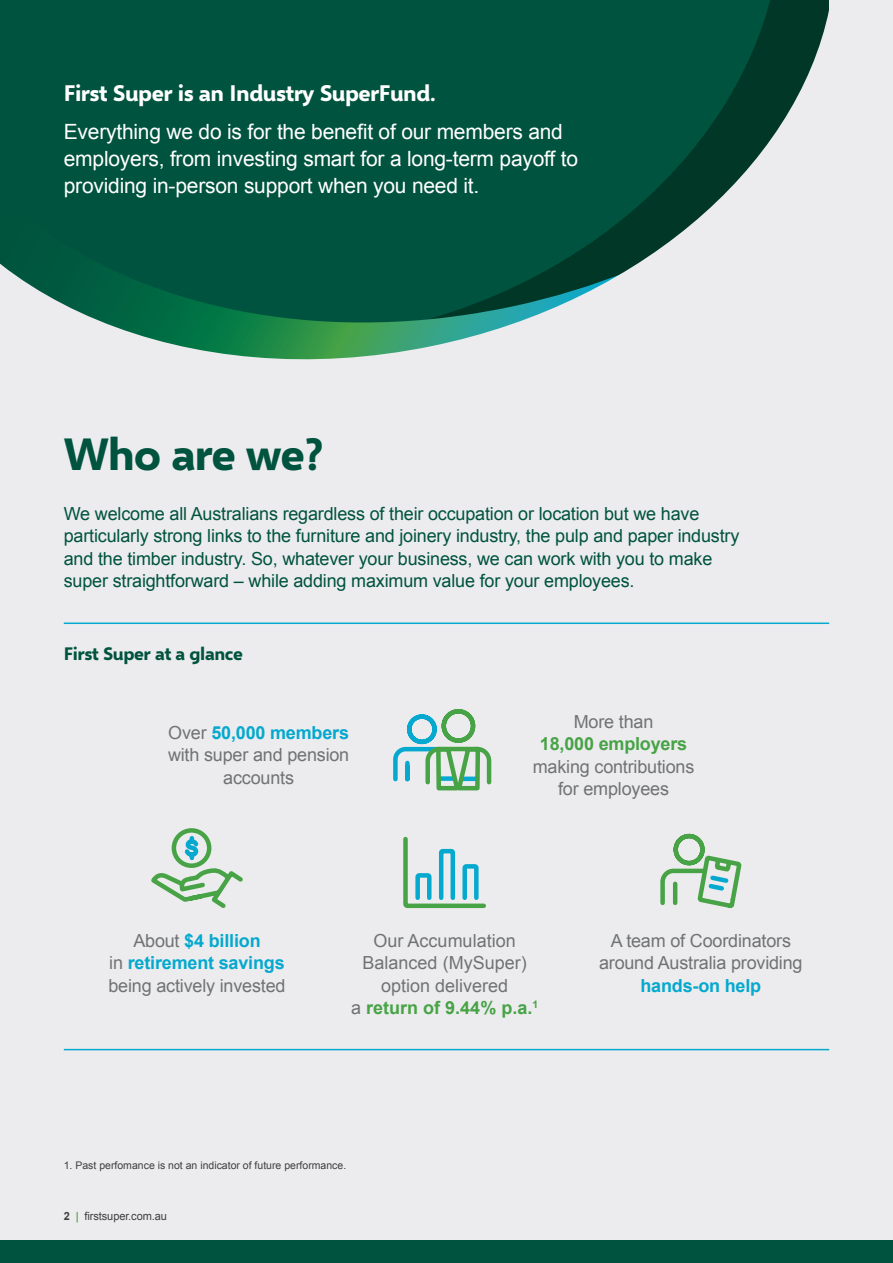
<style>
.page{position:relative;width:893px;height:1263px;background:#ececee}
.page>*{position:absolute;margin:0;border:0;box-sizing:border-box;transform-origin:0 0}
._2022__A4__Oversized_Page_heading_30_33pt{font:700 45px "Selawik";letter-spacing:-.025em;color:#00533e}
._2022__A4__Heading_L1{font:700 22.5px "Selawik";letter-spacing:-.02em;color:#fff}
._2022__A4__Intro_Para_Light_11pt{font:21px/27px "Arial";letter-spacing:-.01em;color:#fff}
._2022__A4__Intro_Para_Light_11pt-2{font:18px/22.5px "Arial";letter-spacing:-.01em;color:#00533e}
._2022__A4__Intro_Para_Light_11pt-3{font:18px/22.5px "Arial";letter-spacing:-.01em;color:#717372;text-align:center}
._2023__AR__Intro_text_B_Forest_Arial{font:18px/22.5px "Arial";color:#717372;text-align:center}
._2022__A4__Heading_L1-2{font:700 18px "Selawik";letter-spacing:-.02em;color:#00533e}
.t1{font:11.25px "Arial";letter-spacing:-.01em;color:#3e3e3f}
._2022__DL__7pt_disclaimer{font:10.5px "Arial";color:#3e3e3f}
.s1{font-weight:700;color:#05a8ce}
.s2{font-weight:700;color:#47a346}
.s3{font-weight:700}
.s4{font-weight:700;color:#5da953}
</style>
<div class="page">
<svg style="left:0;top:0;width:829px;height:360px;fill:#00533e"></svg>
<svg style="left:660px;top:833px;width:82px;height:75px"></svg>
<svg style="left:403px;top:836px;width:83px;height:73px"></svg>
<svg style="left:151px;top:834px;width:92px;height:74px"></svg>
<div style="left:172px;top:828px;width:39px;height:40px;border:4px solid #47a346;border-radius:50%"></div>
<svg style="left:393px;top:709px;width:99px;height:82px"></svg>
<hr style="left:64px;top:622px;width:765px;height:2px;background:#05a8ce">
<hr style="left:64px;top:1049px;width:765px;height:1px;background:#05a8ce">
<div style="left:0;top:1241px;width:893px;height:22px;background:#00533e"></div>
<p class="_2022__A4__Heading_L1" style="left:64px;top:79px;width:374px">First Super is an Industry SuperFund.</p>
<p class="_2022__A4__Intro_Para_Light_11pt" style="left:64px;top:118px;width:516px">Everything we do is for the benefit of our members and employers, from investing smart for a long-term payoff to providing in-person support when you need it.</p>
<p class="_2022__A4__Oversized_Page_heading_30_33pt" style="left:64px;top:425px;width:261px">Who are we?</p>
<p class="_2022__A4__Intro_Para_Light_11pt-2" style="left:64px;top:502px;width:677px">We welcome all Australians regardless of their occupation or location but we have particularly strong links to the furniture and joinery industry, the pulp and paper industry and the timber industry. So, whatever your business, we can work with you to make super straightforward – while adding maximum value for your employees.</p>
<p class="_2022__A4__Heading_L1-2" style="left:64px;top:642px;width:181px">First Super at a glance</p>
<p class="_2022__A4__Intro_Para_Light_11pt-3" style="left:168px;top:721px;width:183px">Over <span class="s1">50,000 members </span>with super and pension accounts</p>
<p class="_2022__A4__Intro_Para_Light_11pt-3" style="left:533px;top:710px;width:163px">More than<br><span class="s2">18,000 employers </span>making contributions for employees</p>
<p class="_2022__A4__Intro_Para_Light_11pt-3" style="left:108px;top:929px;width:179px">About <span class="s1">$4 billion<br></span>in <span class="s1">retirement savings </span>being actively invested</p>
<p class="_2023__AR__Intro_text_B_Forest_Arial" style="left:351px;top:929px;width:189px">Our Accumulation<br>Balanced (MySuper) option delivered<br>a <span class="s2">return of 9.44% p.a.</span><sup>1</sup></p>
<p class="_2022__A4__Intro_Para_Light_11pt-3" style="left:599px;top:929px;width:205px">A team of Coordinators around Australia providing <span class="s1">hands-on help</span></p>
<p class="_2022__DL__7pt_disclaimer" style="left:64px;top:1159px;width:284px">1. Past perfomance is not an indicator of future performance.</p>
<p class="t1" style="left:64px;top:1209px;width:105px"><span class="s3">2</span> <span class="s4">|</span> firstsuper.com.au</p>
</div>
